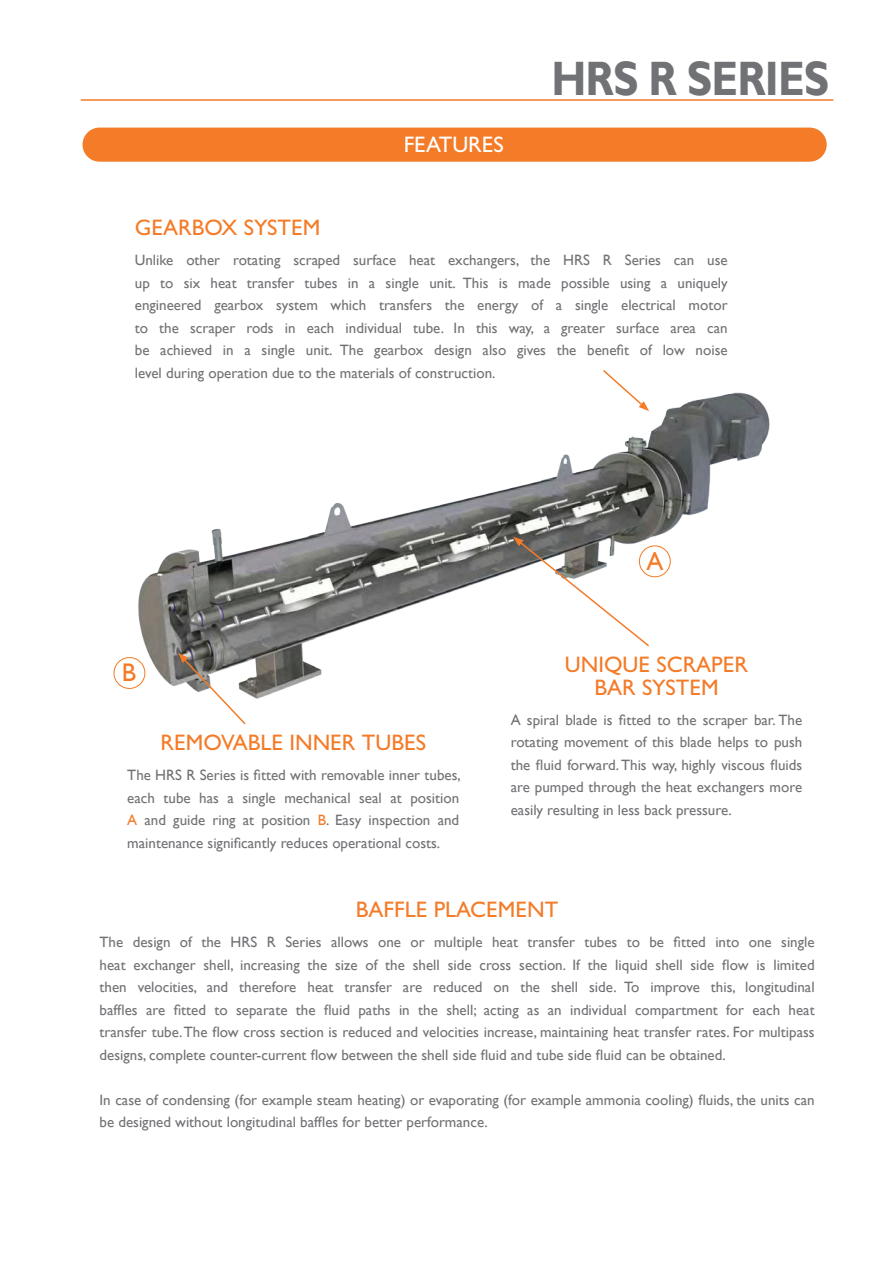
<style>
.page{position:relative;width:893px;height:1263px;background:#fff}
.page>*{position:absolute;margin:0;border:0;box-sizing:border-box;transform-origin:0 0}
.t1{font:700 48.3px "Gill Sans";letter-spacing:-.02em;color:#717275;scale:.87 1}
.t2{font:25.5px "Gill Sans";color:#f47b28}
.t3{font:500 22.5px/22.5px "Gill Sans";color:#f47b28;text-align:center}
.t4{font:500 22.5px "Gill Sans";color:#fff}
.t5{font:15px/22.5px "Gill Sans";color:#717275;text-align:justify}
.s1{color:#f47b28}
</style>
<div class="page">
<img style="left:115px;top:392px;width:655px;height:307px">
<svg style="left:601px;top:370px;width:48px;height:41px"></svg>
<svg style="left:513px;top:537px;width:138px;height:111px"></svg>
<svg style="left:178px;top:653px;width:69px;height:72px"></svg>
<div style="left:83px;top:128px;width:744px;height:34px;background:#f47b28;border-radius:17px"></div>
<hr style="left:81px;top:99px;width:752px;height:2px;background:#f47b28">
<div style="left:113px;top:657px;width:32px;height:32px;border:1px solid #f47b28;border-radius:50%"></div>
<div style="left:639px;top:545px;width:32px;height:32px;border:1px solid #f47b28;border-radius:50%"></div>
<h3 class="t4" style="left:404px;top:137px;width:102px">FEATURES</h3>
<h1 class="t1" style="left:551px;top:59px;width:321px">HRS R SERIES</h1>
<h3 class="t3" style="left:135px;top:218px;width:187px">GEARBOX SYSTEM</h3>
<p class="t5" style="left:135px;top:249px;width:594px">Unlike other rotating scraped surface heat exchangers, the HRS R Series can use up to six heat transfer tubes in a single unit. This is made possible using a uniquely engineered gearbox system which transfers the energy of a single electrical motor to the scraper rods in each individual tube. In this way, a greater surface area can be achieved in a single unit. The gearbox design also gives the benefit of low noise level during operation due to the materials of construction.</p>
<h2 class="t2" style="left:122px;top:662px;width:16px">B</h2>
<h3 class="t3" style="left:161px;top:732px;width:267px">REMOVABLE INNER TUBES</h3>
<p class="t5" style="left:127px;top:764px;width:335px">The HRS R Series is fitted with removable inner tubes, each tube has a single mechanical seal at position <span class="s1">A</span> and guide ring at position <span class="s1">B</span>. Easy inspection and maintenance significantly reduces operational costs.</p>
<h2 class="t2" style="left:646px;top:550px;width:19px">A</h2>
<h3 class="t3" style="left:565px;top:655px;width:185px">UNIQUE SCRAPER<br>BAR SYSTEM</h3>
<p class="t5" style="left:511px;top:709px;width:293px">A spiral blade is fitted to the scraper bar. The rotating movement of this blade helps to push the fluid forward. This way, highly viscous fluids are pumped through the heat exchangers more easily resulting in less back pressure.</p>
<h3 class="t3" style="left:356px;top:900px;width:204px">BAFFLE PLACEMENT</h3>
<p class="t5" style="left:100px;top:931px;width:717px">The design of the HRS R Series allows one or multiple heat transfer tubes to be fitted into one single heat exchanger shell, increasing the size of the shell side cross section. If the liquid shell side flow is limited then velocities, and therefore heat transfer are reduced on the shell side. To improve this, longitudinal baffles are fitted to separate the fluid paths in the shell; acting as an individual compartment for each heat transfer tube. The flow cross section is reduced and velocities increase, maintaining heat transfer rates. For multipass designs, complete counter-current flow between the shell side fluid and tube side fluid can be obtained.</p>
<p class="t5" style="left:100px;top:1088px;width:717px">In case of condensing (for example steam heating) or evaporating (for example ammonia cooling) fluids, the units can be designed without longitudinal baffles for better performance.</p>
</div>
